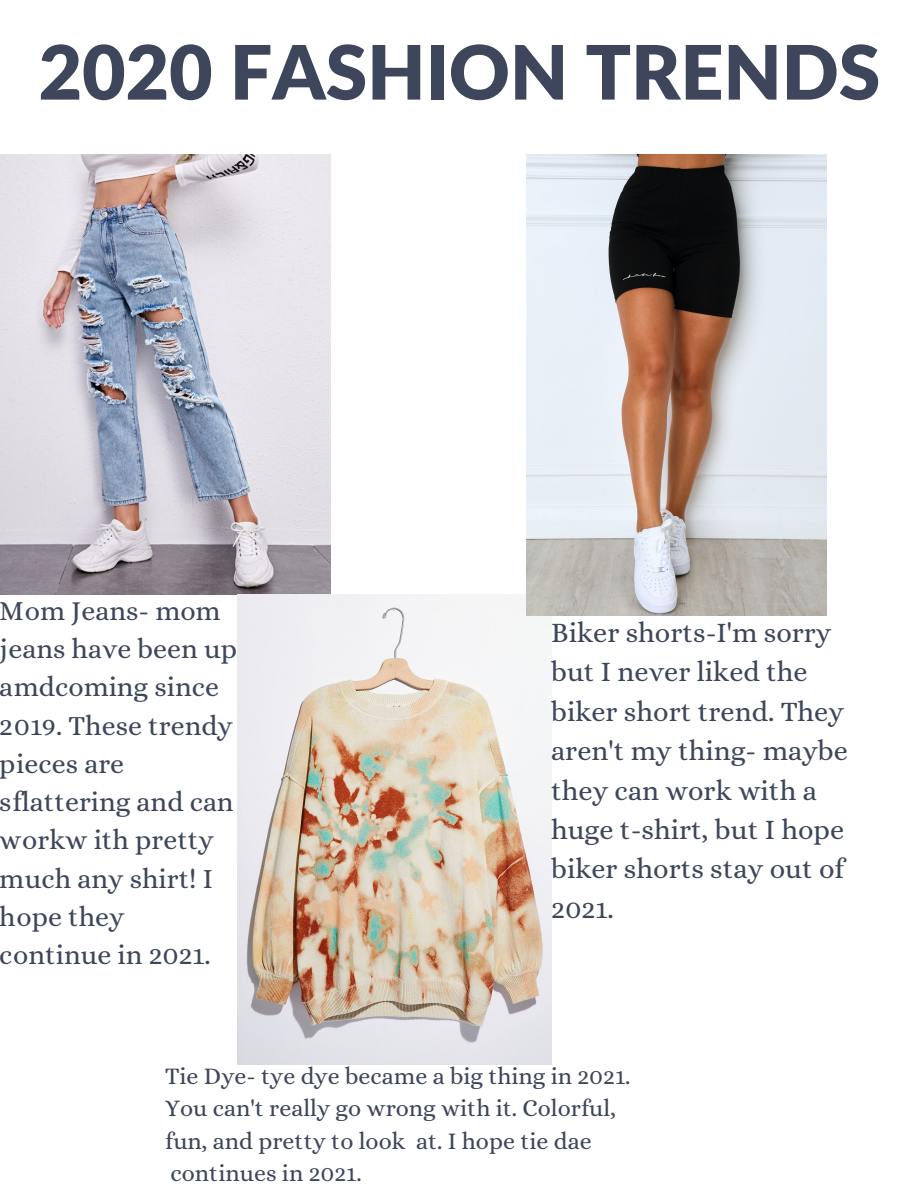
<style>
.page{position:relative;width:918px;height:1188px;background:#fff}
.page>*{position:absolute;margin:0;border:0;box-sizing:border-box;transform-origin:0 0}
.t1{font:900 75px "Lato Latin";color:#3d465a}
.t2{font:28.35px/39.3px "Alice";color:#3d465a}
.t3{font:27.9px/38.2px "Alice";color:#3d465a}
.t4{font:24px/32.7px "Alice";color:#3d465a}
</style>
<div class="page">
<img style="left:0;top:154px;width:331px;height:440px">
<img style="left:237px;top:594px;width:314px;height:470px">
<img style="left:527px;top:154px;width:299px;height:461px">
<p class="t1" style="left:39px;top:39px;width:843px">2020 FASHION TRENDS</p>
<p class="t3" style="left:0;top:591px;width:239px">Mom Jeans- mom jeans have been up amdcoming since<br>2019. These trendy pieces are sflattering and can workw ith pretty much any shirt! I hope they continue in 2021.</p>
<p class="t2" style="left:551px;top:613px;width:298px">Biker shorts-I'm sorry but I never liked the biker short trend. They aren't my thing- maybe they can work with a huge t-shirt, but I hope biker shorts stay out of<br>2021.</p>
<p class="t4" style="left:165px;top:1059px;width:467px">Tie Dye- tye dye became a big thing in 2021.<br>You can't really go wrong with it. Colorful, fun, and pretty to look at. I hope tie dae continues in 2021.</p>
</div>
